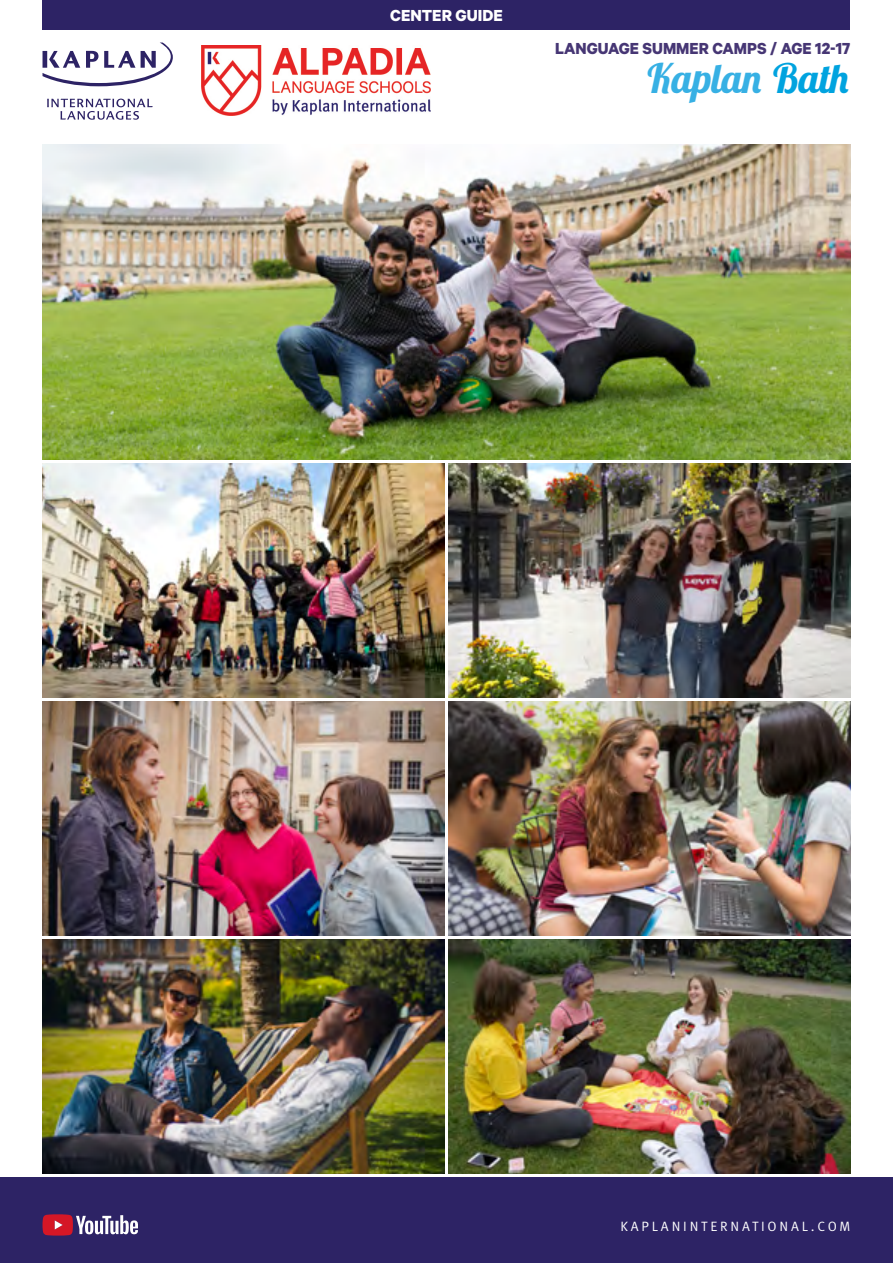
<style>
.page{position:relative;width:893px;height:1263px;background:#fff}
.page>*{position:absolute;margin:0;border:0;box-sizing:border-box;transform-origin:0 0}
.t1{font:italic 700 40.5px "Lobster Two";letter-spacing:-.01em;color:#37b0e4}
.t2{font:700 18px "Calibre";color:#463674}
.t3{font:700 18px "Calibre";color:#fff}
.t4{font:13.5px "Meta Pro Norm";letter-spacing:.21em;color:#fff}
.s1{color:#00a3df}
</style>
<div class="page">
<img style="left:43px;top:145px;width:807px;height:314px">
<img style="left:43px;top:463px;width:401px;height:234px">
<img style="left:449px;top:940px;width:401px;height:234px">
<img style="left:43px;top:940px;width:401px;height:234px">
<img style="left:449px;top:702px;width:401px;height:233px">
<img style="left:43px;top:702px;width:401px;height:233px">
<img style="left:449px;top:463px;width:401px;height:234px">
<svg style="left:43px;top:43px;width:130px;height:43px"></svg>
<svg style="left:47px;top:99px;width:106px;height:21px"></svg>
<div style="left:43px;top:0;width:807px;height:30px;background:#2d2365"></div>
<div style="left:0;top:1178px;width:893px;height:85px;background:#2d2365"></div>
<svg style="left:43px;top:1214px;width:95px;height:21px"></svg>
<img style="left:201px;top:46px;width:229px;height:69px">
<p class="t3" style="left:390px;top:4px;width:114px">CENTER GUIDE</p>
<p class="t2" style="left:555px;top:38px;width:297px">LANGUAGE SUMMER CAMPS / AGE 12-17</p>
<h1 class="t1" style="left:645px;top:53px;width:206px">Kaplan <span class="s1">Bath</span></h1>
<p class="t4" style="left:621px;top:1216px;width:231px">KAPLANINTERNATIONAL.COM</p>
</div>
